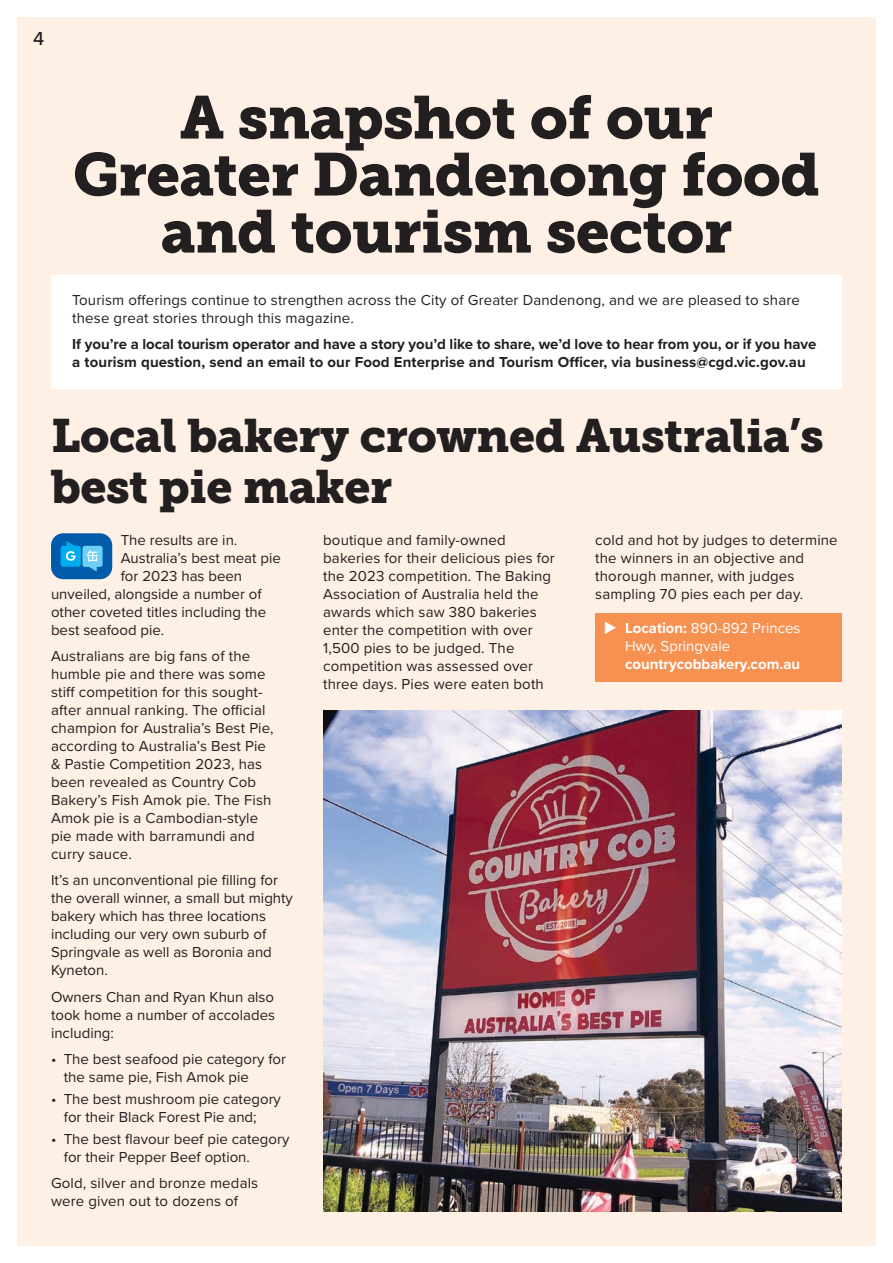
<style>
.page{position:relative;width:893px;height:1263px;background:#fff}
.page>*{position:absolute;margin:0;border:0;box-sizing:border-box;transform-origin:0 0}
.t1{font:60px/57px "Museo Slab 900";letter-spacing:-.01em;color:#231f20;text-align:center}
.t2{font:46.5px/51px "Museo Slab 900";letter-spacing:-.01em;color:#231f20}
.t3{font:500 19.5px "Proxima Nova";color:#231f20}
.t4{font:15px/18px "Proxima Nova";letter-spacing:.01em;color:#231f20}
.t5{font:700 15px/18px "Proxima Nova";letter-spacing:.01em;color:#231f20}
.t6{font:15px/18px "Proxima Nova";color:#fff}
.t7{font:700 15px "Proxima Nova";color:#fff}
.s1{font-weight:700}
</style>
<div class="page">
<div style="left:17px;top:17px;width:859px;height:1229px;background:#fff0e5"></div>
<div style="left:51px;top:275px;width:791px;height:113px;background:#fff"></div>
<div style="left:51px;top:533px;width:61px;height:46px;background:#005bab;border-radius:12px"></div>
<svg style="left:61px;top:541px;width:42px;height:30px"></svg>
<div style="left:595px;top:613px;width:247px;height:68px;background:#f79151"></div>
<img style="left:323px;top:710px;width:519px;height:502px">
<h3 class="t3" style="left:33px;top:24px;width:13px">4</h3>
<h1 class="t1" style="left:73px;top:90px;width:749px">A snapshot of our<br>Greater Dandenong food and tourism sector</h1>
<p class="t4" style="left:72px;top:290px;width:729px">Tourism offerings continue to strengthen across the City of Greater Dandenong, and we are pleased to share these great stories through this magazine.</p>
<p class="t5" style="left:72px;top:334px;width:745px">If you’re a local tourism operator and have a story you’d like to share, we’d love to hear from you, or if you have a tourism question, send an email to our Food Enterprise and Tourism Officer, via business@cgd.vic.gov.au</p>
<h2 class="t2" style="left:51px;top:410px;width:774px">Local bakery crowned Australia’s best pie maker</h2>
<p class="t4" style="left:121px;top:530px;width:118px">The results are in.</p>
<p class="t4" style="left:121px;top:548px;width:162px">Australia’s best meat pie</p>
<p class="t4" style="left:121px;top:566px;width:123px">for 2023 has been</p>
<p class="t4" style="left:51px;top:584px;width:212px">unveiled, alongside a number of</p>
<p class="t4" style="left:51px;top:602px;width:217px">other coveted titles including the</p>
<p class="t4" style="left:51px;top:620px;width:115px">best seafood pie.</p>
<p class="t4" style="left:51px;top:646px;width:224px">Australians are big fans of the humble pie and there was some stiff competition for this sought&shy;after annual ranking. The official champion for Australia’s Best Pie, according to Australia’s Best Pie &amp; Pastie Competition 2023, has been revealed as Country Cob<br>Bakery’s Fish Amok pie. The Fish<br>Amok pie is a Cambodian-style pie made with barramundi and curry sauce.</p>
<p class="t4" style="left:51px;top:870px;width:243px">It’s an unconventional pie filling for the overall winner, a small but mighty bakery which has three locations including our very own suburb of<br>Springvale as well as Boronia and<br>Kyneton.</p>
<p class="t4" style="left:51px;top:987px;width:226px;text-align:justify">Owners Chan and Ryan Khun also took home a number of accolades including:</p>
<p class="t4" style="left:64px;top:1049px;width:224px;text-indent:-13px">• The best seafood pie category for the same pie, Fish Amok pie</p>
<p class="t4" style="left:64px;top:1089px;width:219px;text-indent:-13px">• The best mushroom pie category for their Black Forest Pie and;</p>
<p class="t4" style="left:64px;top:1129px;width:227px;text-indent:-13px">• The best flavour beef pie category for their Pepper Beef option.</p>
<p class="t4" style="left:51px;top:1174px;width:209px">Gold, silver and bronze medals were given out to dozens of</p>
<p class="t4" style="left:323px;top:530px;width:233px">boutique and family-owned bakeries for their delicious pies for the 2023 competition. The Baking<br>Association of Australia held the awards which saw 380 bakeries enter the competition with over<br>1,500 pies to be judged. The competition was assessed over three days. Pies were eaten both</p>
<p class="t4" style="left:595px;top:530px;width:244px">cold and hot by judges to determine the winners in an objective and thorough manner, with judges sampling 70 pies each per day.</p>
<p class="t6" style="left:625px;top:619px;width:177px"><span class="s1">Location:</span> 890-892 Princes<br>Hwy, Springvale</p>
<p class="t7" style="left:625px;top:653px;width:177px">countrycobbakery.com.au</p>
</div>
